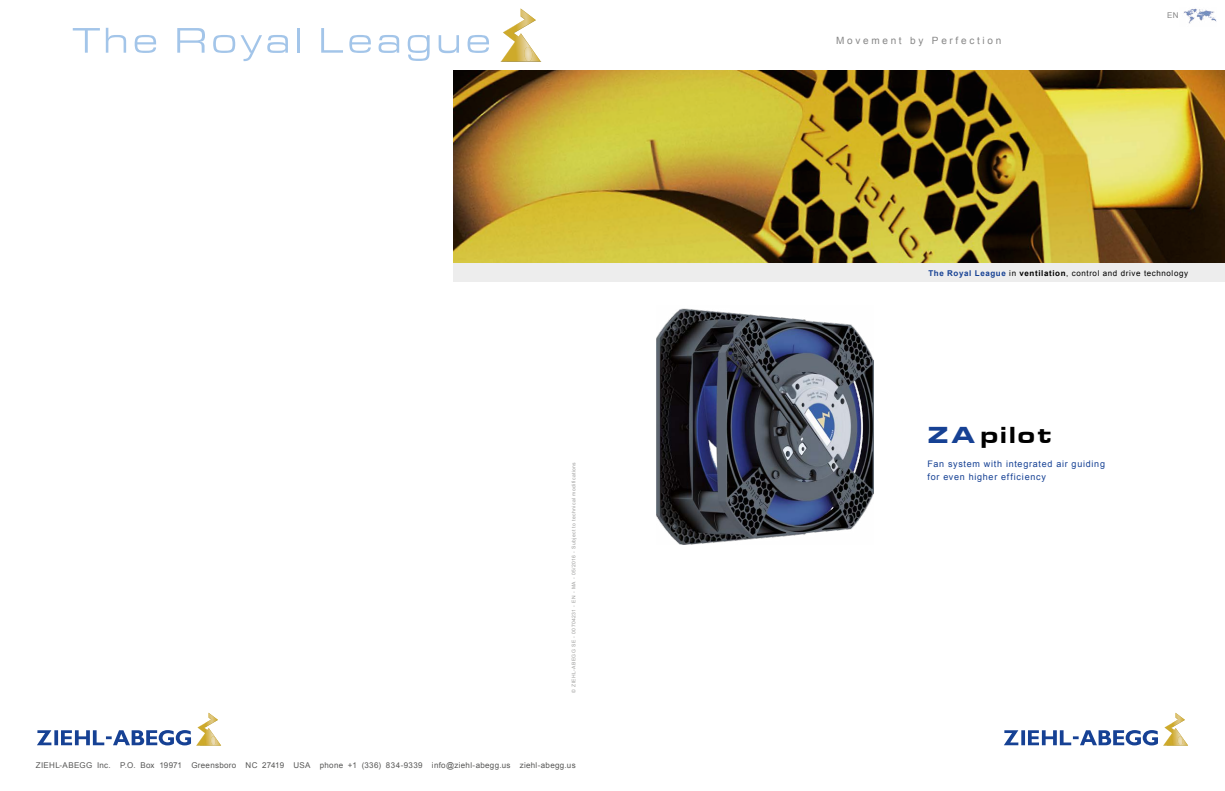
<style>
.page{position:relative;width:1225px;height:791px;background:#fff}
.page>*{position:absolute;margin:0;border:0;box-sizing:border-box;transform-origin:0 0}
.t1{font:900 24px "Eurostile Ext";letter-spacing:.065em;color:#000;scale:.96 1}
.t2{font:10px "Arial";letter-spacing:.27em;color:#878787}
.t3{font:9px/13px "Arial";letter-spacing:.08em;color:#164194}
.t4{font:8px "Arial";letter-spacing:.035em;color:#575756}
.t5{font:8px "Arial";letter-spacing:.075em;color:#000}
.t6{font:8px "Arial";color:#878787}
.t7{font:5px "Arial";letter-spacing:.075em;color:#9d9d9c}
.s1{font-weight:700;color:#164194}
.s2{font-weight:700}
.s3{color:#164194}
</style>
<div class="page">
<img style="left:454px;top:70px;width:771px;height:194px">
<img style="left:656px;top:308px;width:217px;height:236px">
<div style="left:454px;top:264px;width:771px;height:18px;background:#ededed"></div>
<svg style="left:1004px;top:713px;width:184px;height:33px"></svg>
<img style="left:1183px;top:8px;width:33px;height:16px">
<svg style="left:37px;top:713px;width:184px;height:33px"></svg>
<svg style="left:501px;top:9px;width:40px;height:53px"></svg>
<svg style="left:73px;top:28px;width:27px;height:25px"></svg>
<svg style="left:106px;top:28px;width:20px;height:25px"></svg>
<svg style="left:135px;top:35px;width:21px;height:18px"></svg>
<svg style="left:177px;top:28px;width:28px;height:25px"></svg>
<svg style="left:213px;top:35px;width:75px;height:26px"></svg>
<hr style="left:297px;top:28px;width:2px;height:25px;background:#a3c5e9">
<svg style="left:321px;top:28px;width:22px;height:25px"></svg>
<svg style="left:349px;top:35px;width:22px;height:18px"></svg>
<svg style="left:378px;top:35px;width:21px;height:18px"></svg>
<svg style="left:408px;top:35px;width:21px;height:26px"></svg>
<svg style="left:438px;top:35px;width:21px;height:18px"></svg>
<svg style="left:467px;top:35px;width:22px;height:18px"></svg>
<p class="t7" style="left:570px;top:693px;width:232px;rotate:-90deg">© ZIEHL-ABEGG SE - 00704231 - EN - MA - 05/2016 - Subject to technical modifications</p>
<p class="t4" style="left:36px;top:760px;width:541px">ZIEHL-ABEGG Inc. P.O. Box 19971 Greensboro NC 27419 USA phone +1 (336) 834-9339 info@ziehl-abegg.us ziehl-abegg.us</p>
<p class="t2" style="left:836px;top:34px;width:167px">Movement by Perfection</p>
<p class="t6" style="left:1167px;top:10px;width:13px">EN</p>
<p class="t5" style="left:928px;top:268px;width:261px"><span class="s1">The Royal League</span> in <span class="s2">ventilation</span>, control and drive technology</p>
<h1 class="t1" style="left:927px;top:417px;width:131px"><span class="s3">ZA</span> pilot</h1>
<p class="t3" style="left:927px;top:457px;width:179px">Fan system with integrated air guiding for even higher efficiency</p>
</div>
